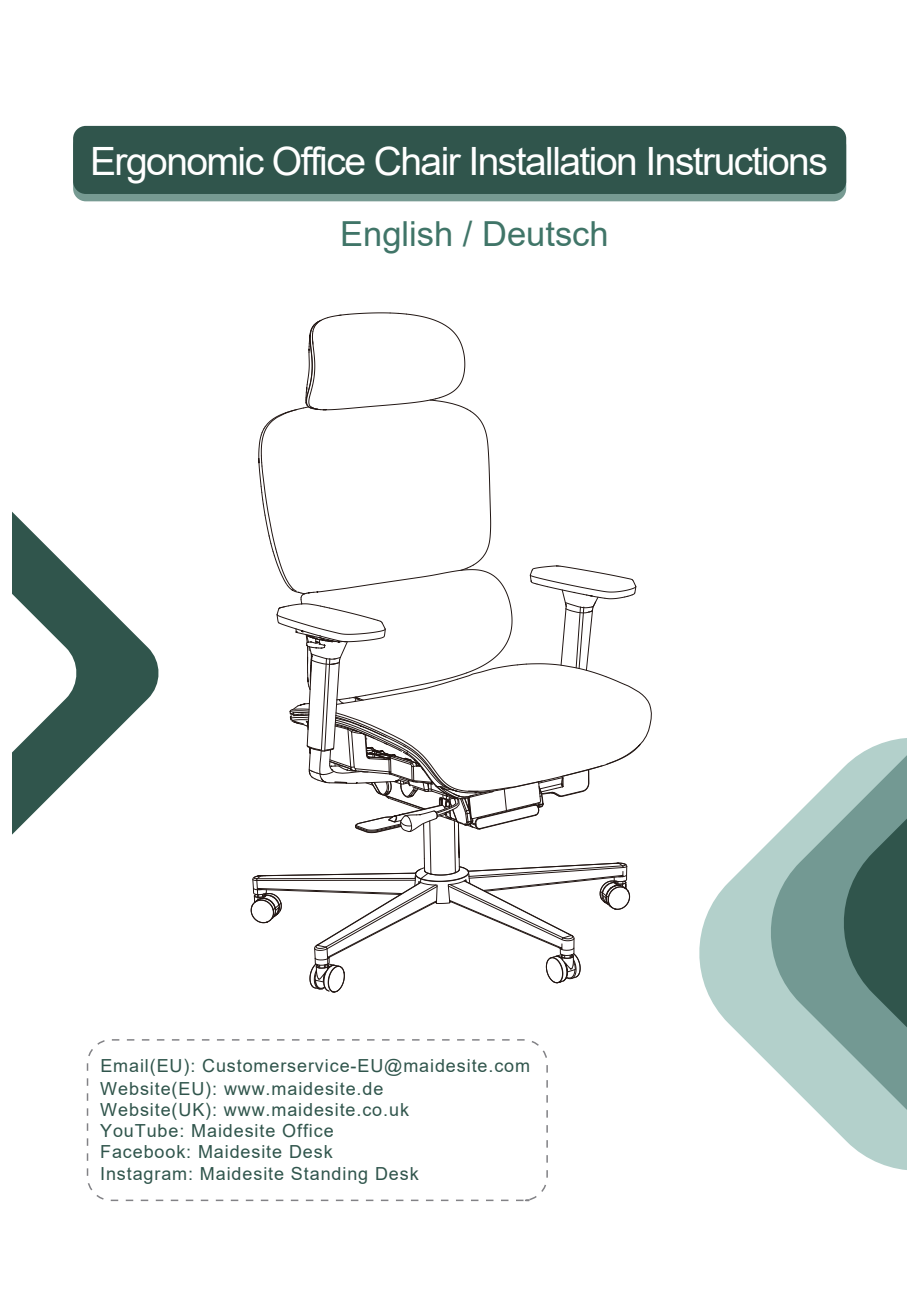
<style>
.page{position:relative;width:919px;height:1289px;background:#fff}
.page>*{position:absolute;margin:0;border:0;box-sizing:border-box;transform-origin:0 0}
.t1{font:39px "Arial";letter-spacing:-.04em;color:#fff}
.t2{font:34.5px "Arial";color:#407568}
.t3{font:18px/21.5px "Arial";letter-spacing:.05em;color:#30554c}
</style>
<div class="page">
<div style="left:73px;top:133px;width:773px;height:68px;background:#769a92;border-radius:13px"></div>
<div style="left:73px;top:126px;width:773px;height:68px;background:#30554c;border-radius:13px"></div>
<svg style="left:13px;top:512px;width:146px;height:322px"></svg>
<svg style="left:699px;top:850px;width:207px;height:320px"></svg>
<svg style="left:761px;top:777px;width:145px;height:382px"></svg>
<svg style="left:834px;top:738px;width:72px;height:412px;background:#779892"></svg>
<svg style="left:251px;top:312px;width:400px;height:681px"></svg>
<svg style="left:86px;top:1039px;width:462px;height:162px"></svg>
<h1 class="t1" style="left:90px;top:147px;width:739px">Ergonomic Office Chair Installation Instructions</h1>
<h2 class="t2" style="left:340px;top:220px;width:270px">English / Deutsch</h2>
<p class="t3" style="left:100px;top:1056px;width:431px">Email(EU): Customerservice-EU@maidesite.com Website(EU): www.maidesite.de<br>Website(UK): www.maidesite.co.uk<br>YouTube: Maidesite Office<br>Facebook: Maidesite Desk<br>Instagram: Maidesite Standing Desk</p>
</div>
